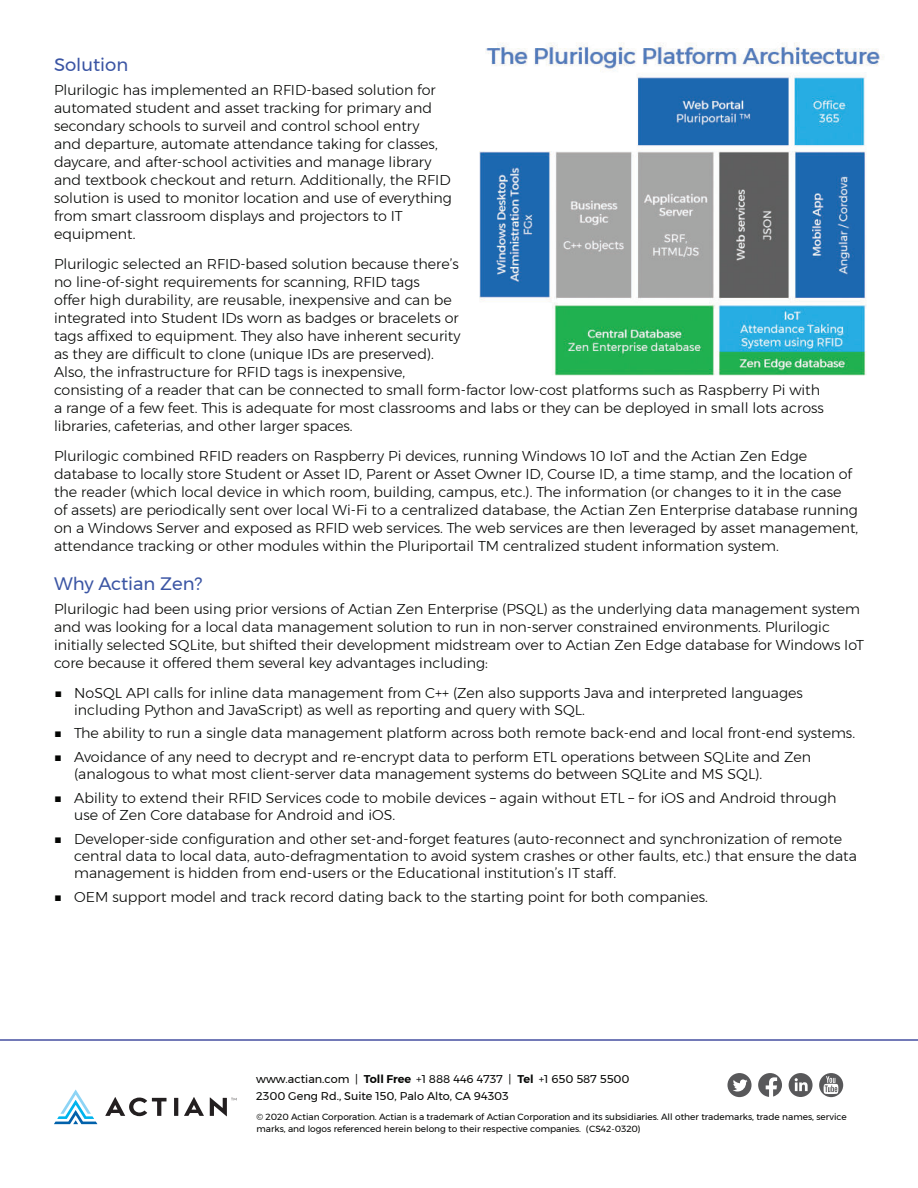
<style>
.page{position:relative;width:918px;height:1188px;background:#fff}
.page>*{position:absolute;margin:0;border:0;box-sizing:border-box;transform-origin:0 0}
.t1{font:18px "Montserrat";color:#3b55a4}
.t2{font:300 14.25px/18px "Montserrat";color:#040503}
.t3{font:11.25px/16.5px "Montserrat";color:#040503}
.t4{font:9px/12px "Montserrat";color:#040503}
.s1{font-weight:600}
</style>
<div class="page">
<hr style="left:0;top:1039px;width:918px;height:2px;background:#454fa1">
<svg style="left:184px;top:1097px;width:20px;height:19px"></svg>
<svg style="left:105px;top:1097px;width:62px;height:19px"></svg>
<svg style="left:174px;top:1098px;width:4px;height:18px"></svg>
<svg style="left:210px;top:1097px;width:26px;height:19px"></svg>
<svg style="left:54px;top:1090px;width:43px;height:34px"></svg>
<svg style="left:819px;top:1073px;width:24px;height:24px"></svg>
<svg style="left:727px;top:1073px;width:25px;height:24px"></svg>
<svg style="left:758px;top:1073px;width:24px;height:24px"></svg>
<svg style="left:789px;top:1073px;width:24px;height:24px"></svg>
<img style="left:479px;top:42px;width:404px;height:334px">
<p class="t1" style="left:54px;top:57px;width:76px">Solution</p>
<p class="t2" style="left:54px;top:82px;width:400px">Plurilogic has implemented an RFID-based solution for automated student and asset tracking for primary and secondary schools to surveil and control school entry<br>and departure, automate attendance taking for classes, daycare, and after-school activities and manage library and textbook checkout and return. Additionally, the RFID solution is used to monitor location and use of everything from smart classroom displays and projectors to IT equipment.</p>
<p class="t2" style="left:54px;top:256px;width:771px">Plurilogic selected an RFID-based solution because there’s<br>no line-of-sight requirements for scanning, RFID tags<br>offer high durability, are reusable, inexpensive and can be<br>integrated into Student IDs worn as badges or bracelets or<br>tags affixed to equipment. They also have inherent security<br>as they are difficult to clone (unique IDs are preserved).<br>Also, the infrastructure for RFID tags is inexpensive,<br>consisting of a reader that can be connected to small form-factor low-cost platforms such as Raspberry Pi with a range of a few feet. This is adequate for most classrooms and labs or they can be deployed in small lots across libraries, cafeterias, and other larger spaces.</p>
<p class="t2" style="left:54px;top:448px;width:806px">Plurilogic combined RFID readers on Raspberry Pi devices, running Windows 10 IoT and the Actian Zen Edge database to locally store Student or Asset ID, Parent or Asset Owner ID, Course ID, a time stamp, and the location of the reader (which local device in which room, building, campus, etc.). The information (or changes to it in the case of assets) are periodically sent over local Wi-Fi to a centralized database, the Actian Zen Enterprise database running on a Windows Server and exposed as RFID web services. The web services are then leveraged by asset management, attendance tracking or other modules within the Pluriportail TM centralized student information system.</p>
<p class="t1" style="left:54px;top:576px;width:150px">Why Actian Zen?</p>
<p class="t2" style="left:54px;top:601px;width:812px">Plurilogic had been using prior versions of Actian Zen Enterprise (PSQL) as the underlying data management system and was looking for a local data management solution to run in non-server constrained environments. Plurilogic initially selected SQLite, but shifted their development midstream over to Actian Zen Edge database for Windows IoT core because it offered them several key advantages including:</p>
<p class="t2" style="left:74px;top:684px;width:730px;line-height:17.1px;text-indent:-20px">■ NoSQL API calls for inline data management from C++ (Zen also supports Java and interpreted languages including Python and JavaScript) as well as reporting and query with SQL.</p>
<p class="t2" style="left:54px;top:724px;width:803px">■ The ability to run a single data management platform across both remote back-end and local front-end systems.</p>
<p class="t2" style="left:74px;top:749px;width:739px;line-height:17.1px;text-indent:-20px">■ Avoidance of any need to decrypt and re-encrypt data to perform ETL operations between SQLite and Zen (analogous to what most client-server data management systems do between SQLite and MS SQL).</p>
<p class="t2" style="left:74px;top:789px;width:764px;line-height:17.1px;text-indent:-20px">■ Ability to extend their RFID Services code to mobile devices – again without ETL – for iOS and Android through use of Zen Core database for Android and iOS.</p>
<p class="t2" style="left:74px;top:830px;width:784px;line-height:17.1px;text-indent:-20px">■ Developer-side configuration and other set-and-forget features (auto-reconnect and synchronization of remote central data to local data, auto-defragmentation to avoid system crashes or other faults, etc.) that ensure the data management is hidden from end-users or the Educational institution’s IT staff.</p>
<p class="t2" style="left:54px;top:888px;width:655px">■ OEM support model and track record dating back to the starting point for both companies.</p>
<p class="t3" style="left:256px;top:1072px;width:375px">www.actian.com | <span class="s1">Toll Free</span> +1 888 446 4737 | <span class="s1">Tel</span> +1 650 587 5500<br>2300 Geng Rd., Suite 150, Palo Alto, CA 94303</p>
<p class="t4" style="left:256px;top:1111px;width:592px">© 2020 Actian Corporation. Actian is a trademark of Actian Corporation and its subsidiaries. All other trademarks, trade names, service marks, and logos referenced herein belong to their respective companies. (CS42-0320)</p>
</div>
